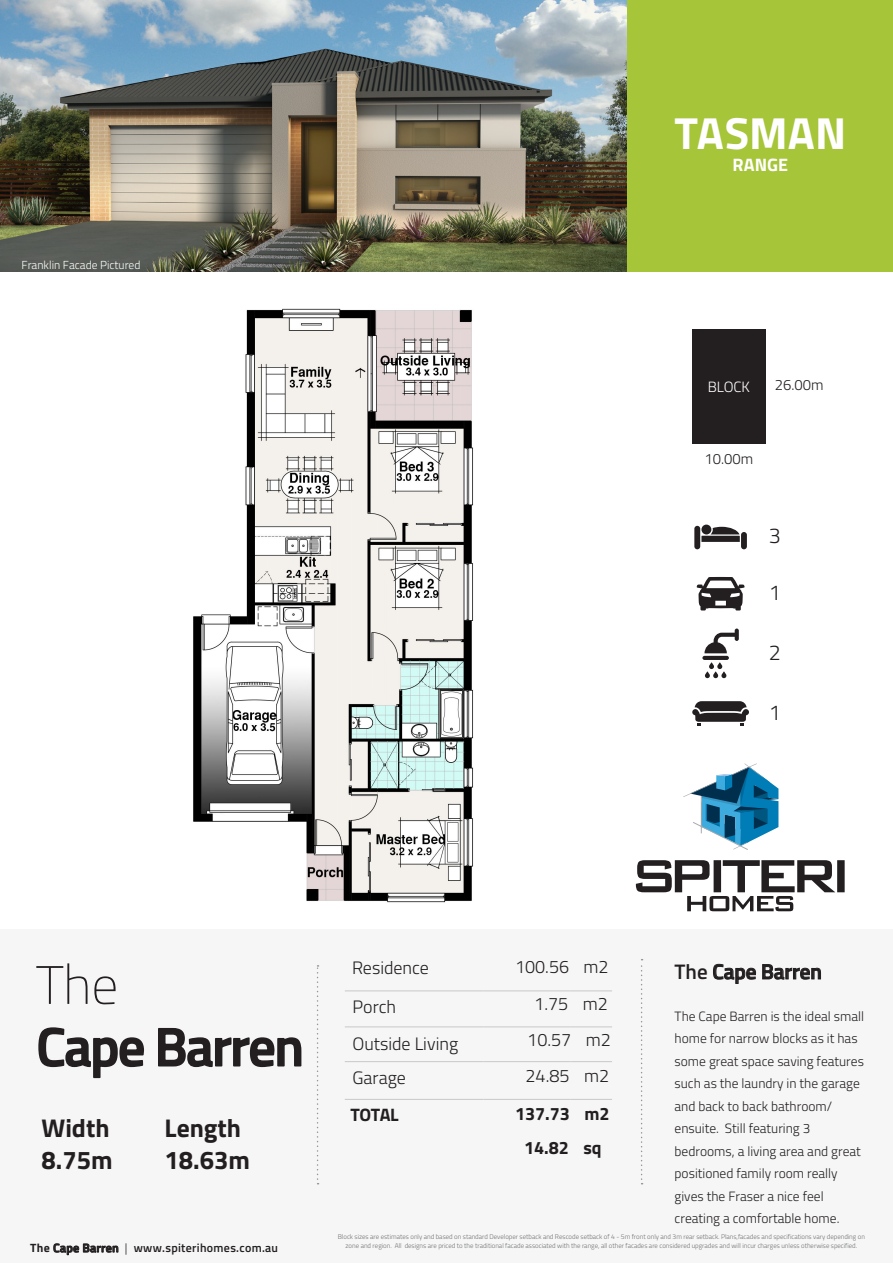
<style>
.page{position:relative;width:893px;height:1263px;background:#fff}
.page>*{position:absolute;margin:0;border:0;box-sizing:border-box;transform-origin:0 0}
.t1{font:600 54px/61.8px "Titillium Web";letter-spacing:-.025em;color:#231f20}
.t2{font:700 45px "Titillium Web";letter-spacing:.005em;color:#fff}
.t3{font:700 25.65px/32.2px "Titillium";color:#231f20}
.t4{font:300 21.45px "Titillium";color:#231f20}
.t5{font:600 21px "Titillium Web";color:#231f20}
.t6{font:300 18px/37.5px "Titillium";color:#231f20;text-align:right}
.t7{font:700 18px "Titillium";color:#231f20}
.t8{font:300 18px "Titillium";color:#231f20}
.t9{font:700 18px "Titillium Web";color:#fff}
.t10{font:300 14.85px "Titillium";color:#231f20}
.t11{font:300 14.85px "Titillium";color:#fff}
.t12{font:300 13.5px/22.5px "Titillium";color:#231f20}
.t13{font:600 12px "Titillium Web";letter-spacing:.025em;color:#231f20}
.t14{font:300 11.7px "Titillium";color:#fff}
.t15{font:300 6.75px/8.6px "Titillium";color:#6d6e71;text-align:center}
.s1{font-style:inherit}
.s2{font-family:"Titillium Text 22 L";font-weight:100}
.s3{font-family:"Titillium";font-weight:700}
.s4{font-family:"Titillium";font-weight:300}
.s5{font-family:"Titillium"}
.s6{font-family:"Titillium Web"}
</style>
<div class="page">
<img style="left:0;top:0;width:628px;height:272px">
<div style="left:0;top:929px;width:893px;height:334px;background:#f6f6f6"></div>
<svg style="left:317px;top:965px;width:2px;height:219px"></svg>
<svg style="left:641px;top:959px;width:2px;height:225px"></svg>
<hr style="left:345px;top:991px;width:138px;height:1px;background:#c7c8ca">
<hr style="left:483px;top:991px;width:87px;height:1px;background:#c7c8ca">
<hr style="left:570px;top:991px;width:42px;height:1px;background:#c7c8ca">
<hr style="left:345px;top:1061px;width:138px;height:1px;background:#c7c8ca">
<hr style="left:483px;top:1061px;width:87px;height:1px;background:#c7c8ca">
<hr style="left:570px;top:1061px;width:42px;height:1px;background:#c7c8ca">
<hr style="left:345px;top:1099px;width:138px;height:1px;background:#c7c8ca">
<hr style="left:483px;top:1099px;width:87px;height:1px;background:#c7c8ca">
<hr style="left:570px;top:1099px;width:42px;height:1px;background:#c7c8ca">
<div style="left:692px;top:329px;width:73px;height:114px;background:#231f20"></div>
<div style="left:694px;top:526px;width:6px;height:23px;background:#231f20;border-radius:3px"></div>
<div style="left:741px;top:532px;width:6px;height:17px;background:#231f20;border-radius:3px"></div>
<div style="left:701px;top:525px;width:10px;height:9px;background:#231f20;border-radius:50%"></div>
<svg style="left:701px;top:527px;width:39px;height:15px"></svg>
<svg style="left:697px;top:577px;width:48px;height:33px"></svg>
<svg style="left:702px;top:628px;width:37px;height:50px"></svg>
<svg style="left:692px;top:701px;width:57px;height:25px"></svg>
<hr style="left:345px;top:1027px;width:138px;height:1px;background:#c7c8ca">
<hr style="left:483px;top:1027px;width:87px;height:1px;background:#c7c8ca">
<hr style="left:570px;top:1027px;width:42px;height:1px;background:#c7c8ca">
<img style="left:193px;top:308px;width:281px;height:595px">
<svg style="left:636px;top:860px;width:209px;height:51px"></svg>
<svg style="left:683px;top:763px;width:95px;height:87px"></svg>
<div style="left:628px;top:0;width:265px;height:281px;background:#a6c539"></div>
<div style="left:0;top:273px;width:893px;height:26px;background:#fff"></div>
<p class="t14" style="left:22px;top:258px;width:120px">Franklin <span class="s1">Facade</span> Pictured</p>
<h2 class="t2" style="left:674px;top:99px;width:173px">TASMAN</h2>
<h3 class="t9" style="left:732px;top:150px;width:57px">RANGE</h3>
<p class="t11" style="left:708px;top:381px;width:44px">BLOCK</p>
<p class="t10" style="left:775px;top:375px;width:50px">26.00m</p>
<p class="t10" style="left:704px;top:449px;width:50px">10.00m</p>
<p class="t4" style="left:769px;top:522px;width:14px">3</p>
<p class="t4" style="left:769px;top:578px;width:14px">1</p>
<p class="t4" style="left:769px;top:638px;width:14px">2</p>
<p class="t4" style="left:769px;top:698px;width:14px">1</p>
<p class="t1" style="left:36px;top:951px;width:269px"><span class="s2">The<br></span>Cape Barren</p>
<p class="t3" style="left:41px;top:1114px;width:73px">Width<br>8.75m</p>
<p class="t3" style="left:165px;top:1114px;width:87px">Length<br>18.63m</p>
<p class="t13" style="left:30px;top:1239px;width:249px"><span class="s3">The</span> Cape Barren <span class="s4">|</span> www.spiterihomes.com.au</p>
<p class="t8" style="left:352px;top:961px;width:78px">Residence</p>
<p class="t6" style="left:515px;top:949px;width:95px">100.56 m2<br>1.75 m2</p>
<p class="t8" style="left:352px;top:1000px;width:45px">Porch</p>
<p class="t6" style="left:352px;top:1027px;width:107px">Outside Living</p>
<p class="t6" style="left:527px;top:1023px;width:85px">10.57 m2</p>
<p class="t6" style="left:352px;top:1061px;width:55px">Garage</p>
<p class="t7" style="left:350px;top:1102px;width:50px">TOTAL</p>
<p class="t6" style="left:525px;top:1059px;width:85px">24.85 m2</p>
<p class="t7" style="left:515px;top:1102px;width:96px">137.73 m2</p>
<p class="t7" style="left:524px;top:1136px;width:79px">14.82 sq</p>
<p class="t5" style="left:675px;top:956px;width:149px"><span class="s5">The</span> Cape Barren</p>
<p class="t12" style="left:675px;top:1006px;width:191px">The <span class="s6">Cape Barren</span> is the ideal small home for narrow blocks as it has some great space saving features such as the laundry in the garage and back to back bathroom/ ensuite. Still featuring 3 bedrooms, a living area and great positioned family room really gives the Fraser a nice feel creating a comfortable home.</p>
<p class="t15" style="left:338px;top:1233px;width:529px">Block sizes are estimates only and based on standard Developer setback and Rescode setback of 4 - 5m front only and 3m rear setback. Plans,facades and specifications vary depending on zone and region. All designs are priced to the traditional facade associated with the range, all other facades are considered upgrades and will incur charges unless otherwise specified.</p>
</div>
